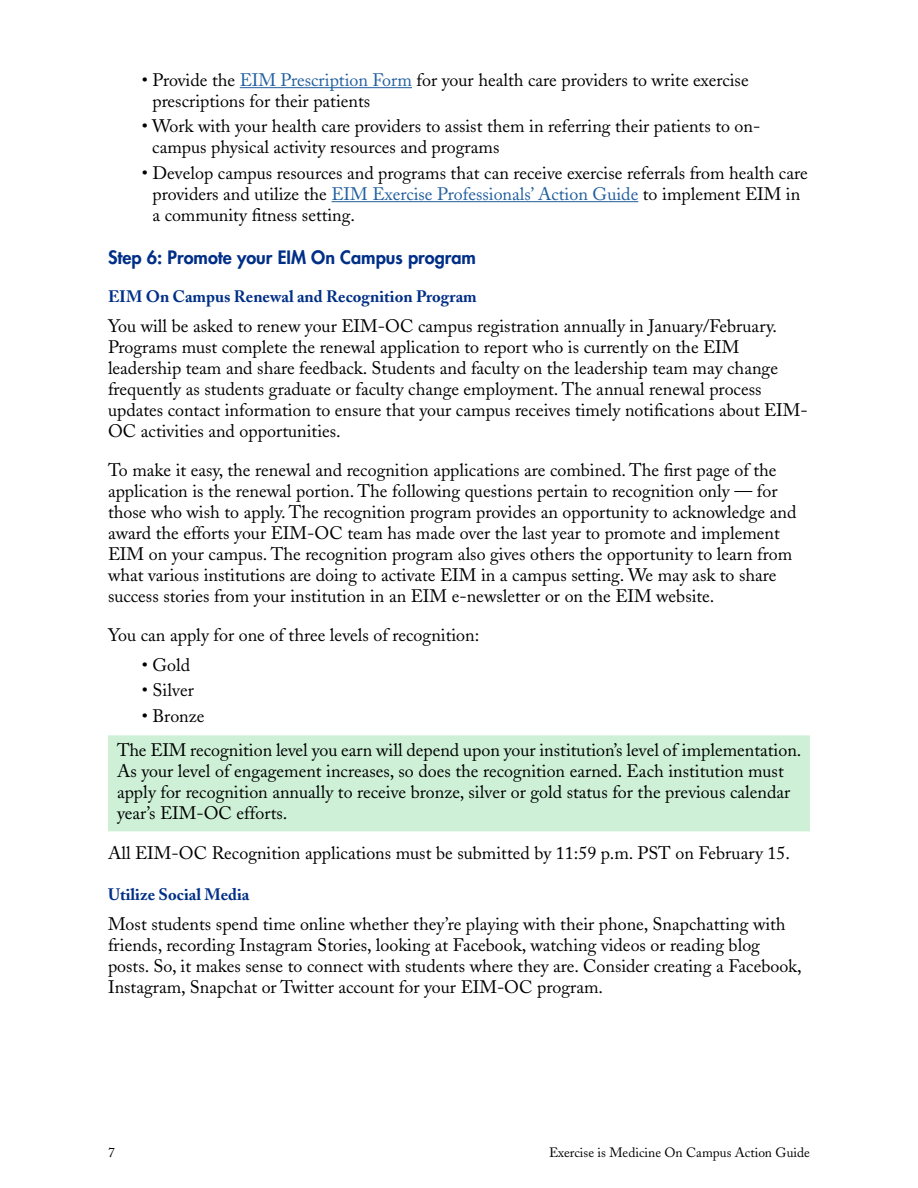
<style>
.page{position:relative;width:918px;height:1188px;background:#fff}
.page>*{position:absolute;margin:0;border:0;box-sizing:border-box;transform-origin:0 0}
.t1{font:18px/21px "Adobe Caslon";color:#000}
.t2{font:800 18px "Futura";color:#002f87}
.t3{font:700 16.5px "Adobe Caslon";color:#002f87}
.t4{font:13.5px "Adobe Caslon";color:#000}
.s1{color:#215e9e}
</style>
<div class="page">
<hr style="left:240px;top:87px;width:172px;height:1px;background:#215e9e">
<hr style="left:332px;top:201px;width:306px;height:1px;background:#215e9e">
<div style="left:108px;top:735px;width:702px;height:96px;background:#cdf0d7"></div>
<p class="t1" style="left:152px;top:70px;width:598px;text-indent:-11px">• Provide the <span class="s1">EIM Prescription Form</span> for your health care providers to write exercise prescriptions for their patients</p>
<p class="t1" style="left:152px;top:116px;width:610px;text-indent:-10px">• Work with your health care providers to assist them in referring their patients to on&shy;campus physical activity resources and programs</p>
<p class="t1" style="left:152px;top:163px;width:657px;text-indent:-11px">• Develop campus resources and programs that can receive exercise referrals from health care providers and utilize the <span class="s1">EIM Exercise Professionals’ Action Guide</span> to implement EIM in a community fitness setting.</p>
<p class="t2" style="left:108px;top:246px;width:370px">Step 6: Promote your EIM On Campus program</p>
<p class="t3" style="left:108px;top:286px;width:370px">EIM On Campus Renewal and Recognition Program</p>
<p class="t1" style="left:108px;top:316px;width:701px">You will be asked to renew your EIM-OC campus registration annually in January/February.<br>Programs must complete the renewal application to report who is currently on the EIM leadership team and share feedback. Students and faculty on the leadership team may change frequently as students graduate or faculty change employment. The annual renewal process updates contact information to ensure that your campus receives timely notifications about EIM-OC activities and opportunities.</p>
<p class="t1" style="left:108px;top:460px;width:690px">To make it easy, the renewal and recognition applications are combined. The first page of the application is the renewal portion. The following questions pertain to recognition only — for those who wish to apply. The recognition program provides an opportunity to acknowledge and award the efforts your EIM-OC team has made over the last year to promote and implement EIM on your campus. The recognition program also gives others the opportunity to learn from what various institutions are doing to activate EIM in a campus setting. We may ask to share success stories from your institution in an EIM e-newsletter or on the EIM website.</p>
<p class="t1" style="left:108px;top:625px;width:373px">You can apply for one of three levels of recognition:</p>
<p class="t1" style="left:142px;top:655px;width:50px">• Gold</p>
<p class="t1" style="left:142px;top:680px;width:54px">• Silver</p>
<p class="t1" style="left:117px;top:699px;width:686px;line-height:34.5px;text-indent:25px">• Bronze<br>The EIM recognition level you earn will depend upon your institution’s level of implementation.</p>
<p class="t1" style="left:117px;top:761px;width:675px">As your level of engagement increases, so does the recognition earned. Each institution must apply for recognition annually to receive bronze, silver or gold status for the previous calendar year’s EIM-OC efforts.</p>
<p class="t1" style="left:108px;top:842px;width:684px">All EIM-OC Recognition applications must be submitted by 11:59 p.m. PST on February 15.</p>
<p class="t3" style="left:108px;top:885px;width:143px">Utilize Social Media</p>
<p class="t1" style="left:108px;top:914px;width:695px">Most students spend time online whether they’re playing with their phone, Snapchatting with friends, recording Instagram Stories, looking at Facebook, watching videos or reading blog posts. So, it makes sense to connect with students where they are. Consider creating a Facebook, Instagram, Snapchat or Twitter account for your EIM-OC program.</p>
<p class="t4" style="left:108px;top:1145px;width:8px">7</p>
<p class="t4" style="left:549px;top:1145px;width:262px">Exercise is Medicine On Campus Action Guide</p>
</div>
